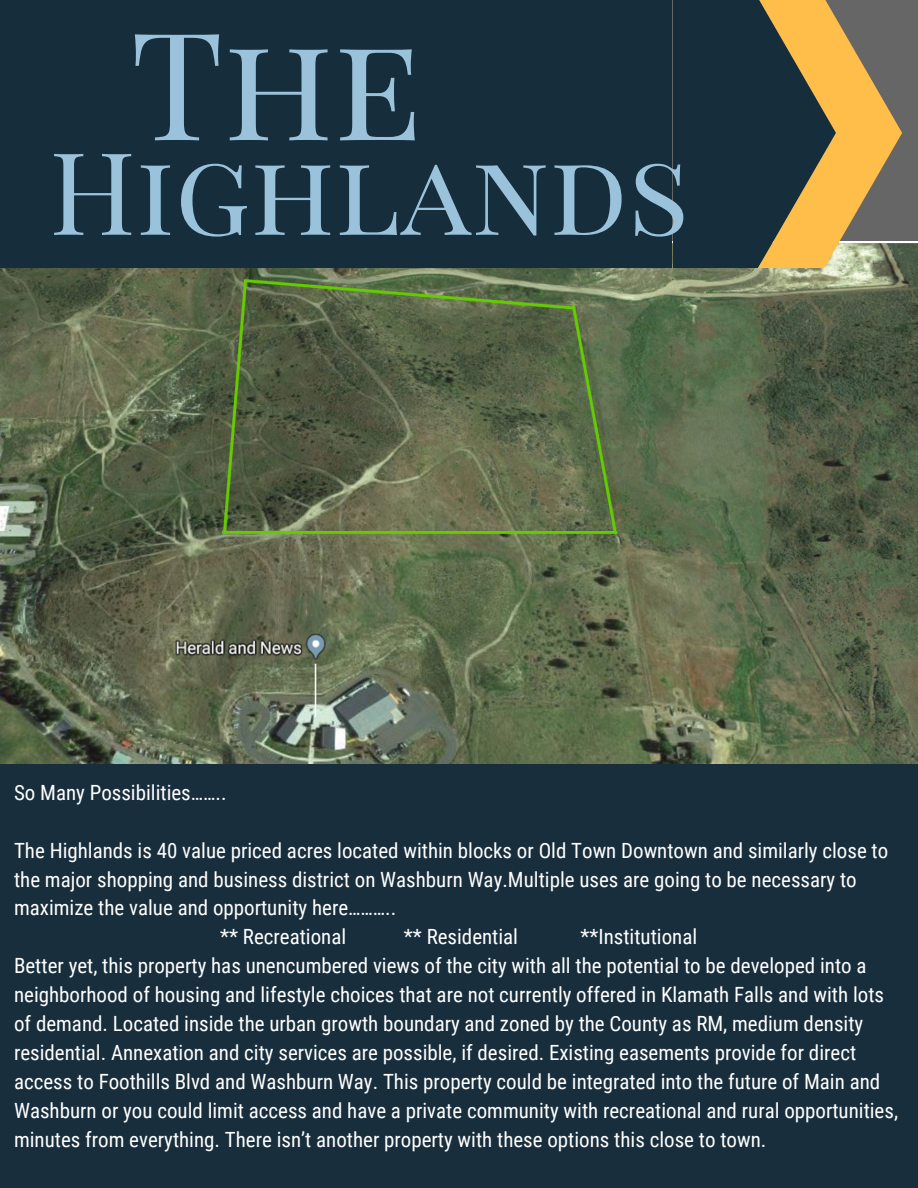
<style>
.page{position:relative;width:918px;height:1188px;background:#fff}
.page>*{position:absolute;margin:0;border:0;box-sizing:border-box;transform-origin:0 0}
.t1{font:149.7px "Playfair Display SC";color:#9ac2da}
.t2{font:114.6px "Playfair Display SC";color:#9ac2da}
.t3{font:21px/29px "Roboto Condensed";color:#fff}
</style>
<div class="page">
<img style="left:0;top:243px;width:918px;height:522px">
<div style="left:0;top:0;width:758px;height:268px;background:#162d3c"></div>
<svg style="left:758px;top:0;width:144px;height:268px;background:#97804f"></svg>
<div style="left:0;top:765px;width:918px;height:423px;background:#182e3d"></div>
<p class="t1" style="left:131px;top:-22px;width:294px">The</p>
<h2 class="t2" style="left:49px;top:111px;width:641px">Highlands</h2>
<p class="t3" style="left:14px;top:778px;width:214px">So Many Possibilities……..</p>
<p class="t3" style="left:14px;top:836px;width:876px">The Highlands is 40 value priced acres located within blocks or Old Town Downtown and similarly close to the major shopping and business district on Washburn Way.Multiple uses are going to be necessary to maximize the value and opportunity here………..</p>
<p class="t3" style="left:220px;top:923px;width:128px">** Recreational</p>
<p class="t3" style="left:404px;top:923px;width:116px">** Residential</p>
<p class="t3" style="left:581px;top:923px;width:118px">**Institutional</p>
<p class="t3" style="left:14px;top:952px;width:886px">Better yet, this property has unencumbered views of the city with all the potential to be developed into a neighborhood of housing and lifestyle choices that are not currently offered in Klamath Falls and with lots of demand. Located inside the urban growth boundary and zoned by the County as RM, medium density residential. Annexation and city services are possible, if desired. Existing easements provide for direct access to Foothills Blvd and Washburn Way. This property could be integrated into the future of Main and Washburn or you could limit access and have a private community with recreational and rural opportunities, minutes from everything. There isn’t another property with these options this close to town.</p>
</div>
